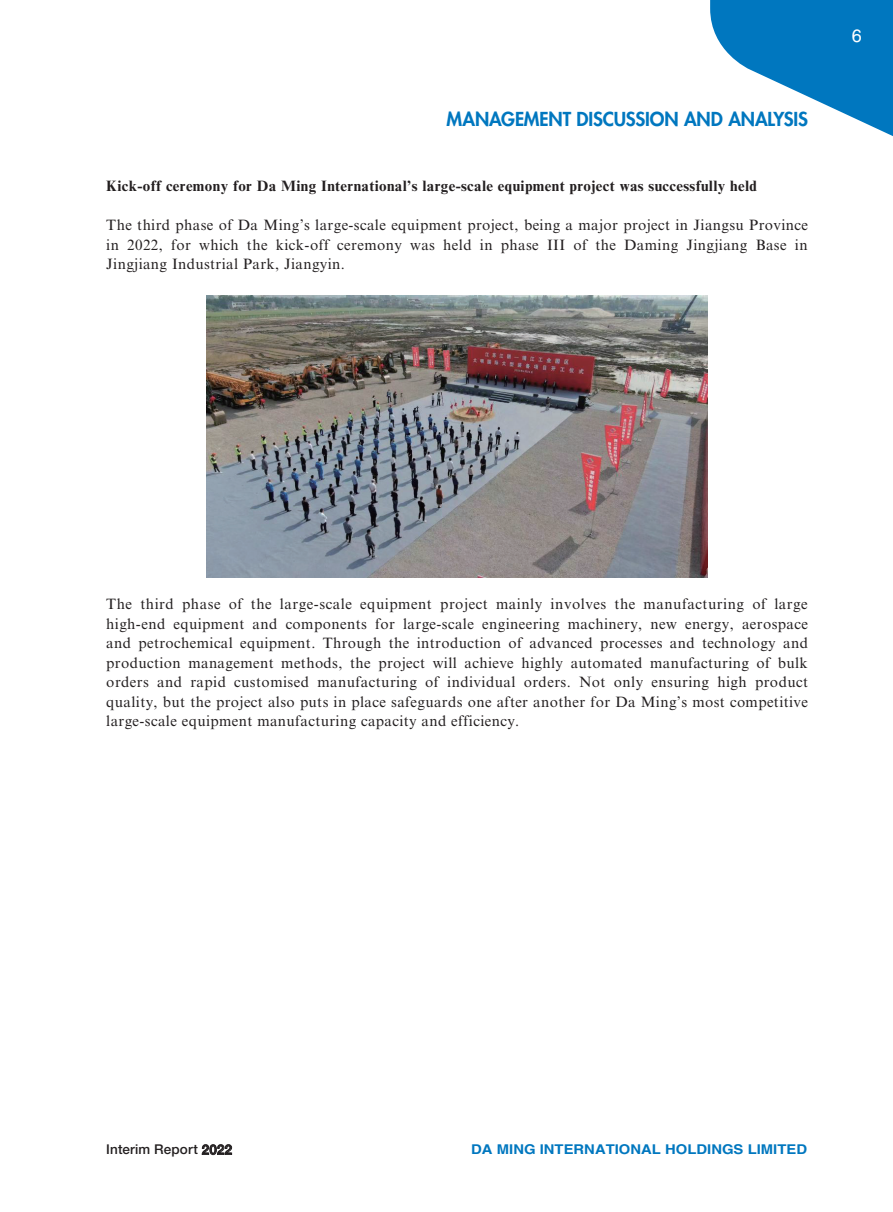
<style>
.page{position:relative;width:893px;height:1212px;background:#fff}
.page>*{position:absolute;margin:0;border:0;box-sizing:border-box;transform-origin:0 0}
.t1{font:800 18.75px "Futura Std";letter-spacing:-.01em;color:#0077bf}
.t2{font:18px "Helvetica LT Std";color:#fff}
._00_txt{font:15px/19.5px "Times New Roman MT Std";letter-spacing:.025em;color:#231f20;text-align:justify}
._00_txt-2{font:700 15px "Times New Roman MT Std";letter-spacing:.025em;color:#231f20}
.t3{font:700 13.5px "Helvetica LT Std";color:#0077bf;scale:1.1 1}
.t4{font:500 13.5px "Helvetica Neue LT Std";letter-spacing:.01em;color:#231f20}
</style>
<div class="page">
<svg style="left:710px;top:0;width:183px;height:136px;fill:#0077bf"></svg>
<svg style="left:202px;top:1145px;width:30px;height:9px"></svg>
<img style="left:206px;top:296px;width:502px;height:281px">
<p class="t1" style="left:447px;top:107px;width:363px">MANAGEMENT DISCUSSION AND ANALYSIS</p>
<p class="_00_txt-2" style="left:106px;top:177px;width:652px">Kick-off ceremony for Da Ming International’s large-scale equipment project was successfully held</p>
<p class="_00_txt" style="left:106px;top:215px;width:703px">The third phase of Da Ming’s large-scale equipment project, being a major project in Jiangsu Province in 2022, for which the kick-off ceremony was held in phase III of the Daming Jingjiang Base in Jingjiang Industrial Park, Jiangyin.</p>
<p class="t2" style="left:852px;top:25px;width:12px">6</p>
<p class="_00_txt" style="left:106px;top:595px;width:703px">The third phase of the large-scale equipment project mainly involves the manufacturing of large high-end equipment and components for large-scale engineering machinery, new energy, aerospace and petrochemical equipment. Through the introduction of advanced processes and technology and production management methods, the project will achieve highly automated manufacturing of bulk orders and rapid customised manufacturing of individual orders. Not only ensuring high product quality, but the project also puts in place safeguards one after another for Da Ming’s most competitive large-scale equipment manufacturing capacity and efficiency.</p>
<p class="t4" style="left:106px;top:1141px;width:127px">Interim Report 2022</p>
<p class="t3" style="left:471px;top:1141px;width:307px">DA MING INTERNATIONAL HOLDINGS LIMITED</p>
</div>
